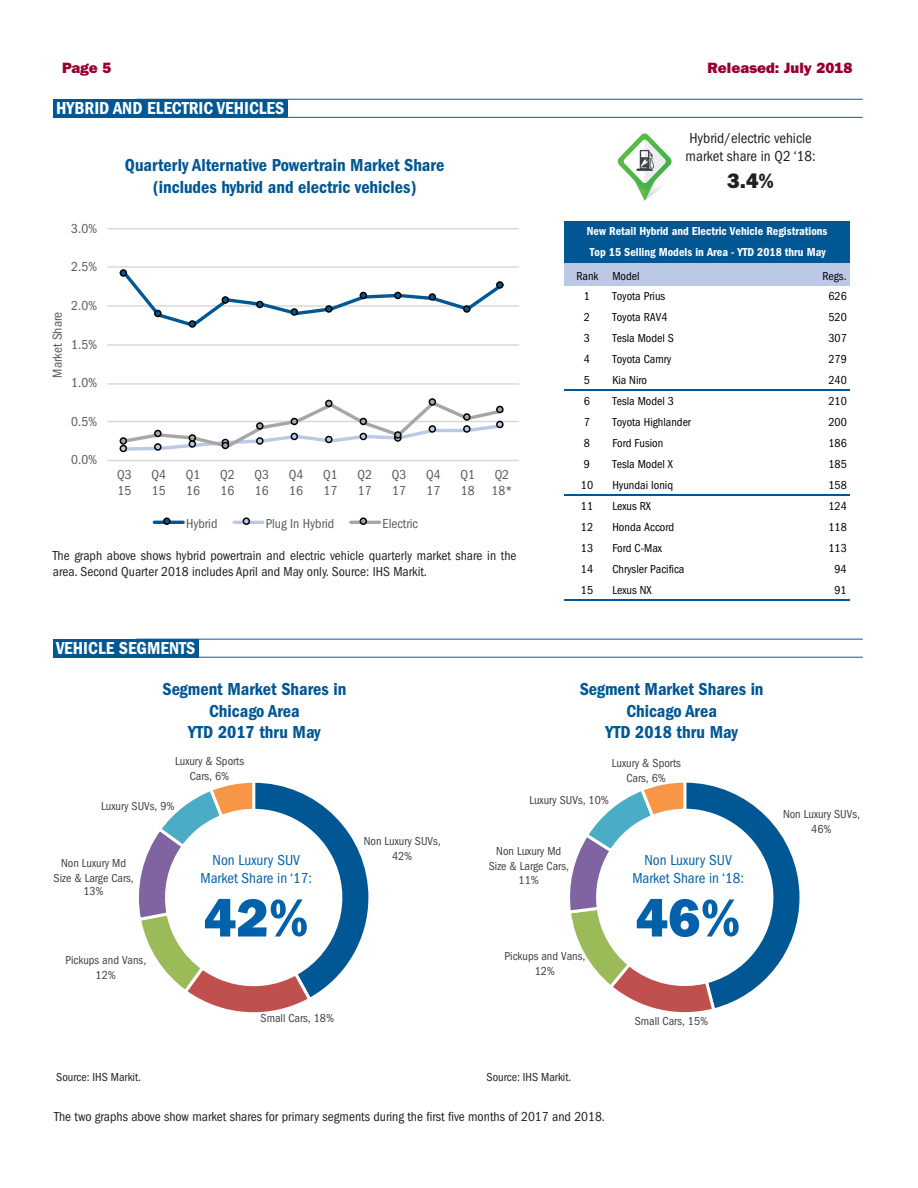
<style>
.page{position:relative;width:918px;height:1188px;background:#fff}
.page>*{position:absolute;margin:0;border:0;box-sizing:border-box;transform-origin:0 0}
.Data_Source{font:54px "ITC Franklin Gothic Std Hvy";color:#0161aa}
.Body{font:21px "ITC Franklin Gothic Std Hvy";color:#231f20}
.Graph_and_table_head{font:18px "ITC Franklin Gothic Std Dm Cd";color:#005794}
.Graph_and_table_head-2{font:18px "ITC Franklin Gothic Std Dm Cd";color:#fff}
.Data_Source-2{font:condensed 15px/18px "ITC Franklin Gothic Std";color:#0161aa;text-align:center}
.Body-2{font:condensed 15px/18px "ITC Franklin Gothic Std";color:#231f20}
.t1{font:15px "ITC Franklin Gothic Std Hvy";color:#98012d}
.Body-3{font:condensed 13.5px/16.5px "ITC Franklin Gothic Std";color:#231f20}
.t2{font:condensed 13.5px/16.5px "ITC Franklin Gothic Std";color:#595959}
.t3{font:condensed 12px "ITC Franklin Gothic Std";color:#000}
.t4{font:condensed 12px/15px "ITC Franklin Gothic Std";color:#404040;text-align:center}
.t5{font:12px/21px "ITC Franklin Gothic Std Dm Cd";color:#fff}
.Body-4{font:condensed 12px "ITC Franklin Gothic Std";color:#231f20}
</style>
<div class="page">
<hr style="left:107px;top:421px;width:412px;height:1px;background:#d9d9d9">
<hr style="left:107px;top:383px;width:412px;height:2px;background:#d9d9d9">
<hr style="left:107px;top:344px;width:412px;height:2px;background:#d9d9d9">
<hr style="left:107px;top:305px;width:412px;height:2px;background:#d9d9d9">
<hr style="left:107px;top:266px;width:412px;height:2px;background:#d9d9d9">
<hr style="left:107px;top:228px;width:412px;height:1px;background:#d9d9d9">
<hr style="left:107px;top:460px;width:412px;height:1px;background:#d9d9d9">
<svg style="left:120px;top:269px;width:381px;height:59px"></svg>
<div style="left:496px;top:281px;width:8px;height:8px;border:2px solid #000;border-radius:50%"></div>
<div style="left:429px;top:398px;width:7px;height:8px;border:2px solid #000;border-radius:50%"></div>
<svg style="left:120px;top:399px;width:386px;height:53px"></svg>
<div style="left:496px;top:406px;width:8px;height:7px;border:2px solid #000;border-radius:50%"></div>
<hr style="left:154px;top:521px;width:29px;height:3px;background:#005794">
<div style="left:163px;top:517px;width:8px;height:8px;border:2px solid #000;border-radius:50%"></div>
<hr style="left:234px;top:521px;width:29px;height:3px;background:#bbc9e7">
<div style="left:243px;top:517px;width:7px;height:8px;border:2px solid #000;border-radius:50%"></div>
<hr style="left:351px;top:521px;width:29px;height:3px;background:#a6a6a6">
<div style="left:360px;top:517px;width:7px;height:8px;border:2px solid #000;border-radius:50%"></div>
<svg style="left:570px;top:782px;width:230px;height:231px"></svg>
<svg style="left:139px;top:782px;width:230px;height:231px"></svg>
<div style="left:564px;top:222px;width:285px;height:43px;background:#005794"></div>
<div style="left:564px;top:264px;width:285px;height:22px;background:#bbc9e7"></div>
<hr style="left:564px;top:390px;width:285px;height:1px;background:#005794">
<hr style="left:564px;top:495px;width:285px;height:1px;background:#005794">
<hr style="left:564px;top:600px;width:285px;height:1px;background:#005794">
<div style="left:53px;top:639px;width:146px;height:19px;background:#005794"></div>
<hr style="left:136px;top:639px;width:727px;height:1px;background:#015dab">
<hr style="left:134px;top:657px;width:729px;height:1px;background:#015dab">
<div style="left:53px;top:99px;width:235px;height:19px;background:#005794"></div>
<hr style="left:136px;top:99px;width:727px;height:1px;background:#015dab">
<hr style="left:134px;top:117px;width:729px;height:1px;background:#015dab">
<svg style="left:617px;top:133px;width:55px;height:68px"></svg>
<p class="t1" style="left:62px;top:59px;width:51px">Page 5</p>
<p class="t1" style="left:708px;top:59px;width:146px">Released: July 2018</p>
<p class="Graph_and_table_head-2" style="left:56px;top:98px;width:230px">HYBRID AND ELECTRIC VEHICLES</p>
<p class="t2" style="left:71px;top:220px;width:28px">3.0%</p>
<p class="t2" style="left:71px;top:259px;width:28px">2.5%</p>
<p class="t2" style="left:49px;top:378px;width:67px;rotate:-90deg">Market Share</p>
<p class="t2" style="left:71px;top:297px;width:28px">2.0%</p>
<p class="t2" style="left:71px;top:336px;width:28px">1.5%</p>
<p class="t2" style="left:71px;top:375px;width:28px">1.0%</p>
<p class="t2" style="left:71px;top:413px;width:28px">0.5%</p>
<p class="t2" style="left:71px;top:452px;width:28px">0.0%</p>
<p class="Graph_and_table_head" style="left:125px;top:155px;width:321px">Quarterly Alternative Powertrain Market Share</p>
<p class="Graph_and_table_head" style="left:153px;top:176px;width:265px">(includes hybrid and electric vehicles)</p>
<p class="t2" style="left:117px;top:466px;width:16px">Q3<br>15</p>
<p class="t2" style="left:152px;top:466px;width:16px">Q4<br>15</p>
<p class="t2" style="left:186px;top:466px;width:16px">Q1<br>16</p>
<p class="t2" style="left:220px;top:466px;width:16px">Q2<br>16</p>
<p class="t2" style="left:255px;top:466px;width:16px">Q3<br>16</p>
<p class="t2" style="left:289px;top:466px;width:16px">Q4<br>16</p>
<p class="t2" style="left:323px;top:466px;width:16px">Q1<br>17</p>
<p class="t2" style="left:357px;top:466px;width:16px">Q2<br>17</p>
<p class="t2" style="left:392px;top:466px;width:16px">Q3<br>17</p>
<p class="t2" style="left:426px;top:466px;width:16px">Q4<br>17</p>
<p class="t2" style="left:460px;top:466px;width:16px">Q1<br>18</p>
<p class="t2" style="left:492px;top:466px;width:22px">Q2<br>18*</p>
<p class="t2" style="left:186px;top:515px;width:33px">Hybrid</p>
<p class="t2" style="left:266px;top:515px;width:70px">Plug In Hybrid</p>
<p class="t2" style="left:383px;top:515px;width:37px">Electric</p>
<p class="Body-3" style="left:53px;top:547px;width:465px">The graph above shows hybrid powertrain and electric vehicle quarterly market share in the area. Second Quarter 2018 includes April and May only. Source: IHS Markit.</p>
<p class="Body-2" style="left:686px;top:129px;width:132px">Hybrid/electric vehicle market share in Q2 ‘18:</p>
<p class="Body" style="left:727px;top:169px;width:49px">3.4%</p>
<p class="t5" style="left:587px;top:221px;width:242px">New Retail Hybrid and Electric Vehicle Registrations<br>Top 15 Selling Models in Area - YTD 2018 thru May</p>
<p class="t3" style="left:576px;top:269px;width:65px">Rank Model</p>
<p class="t3" style="left:822px;top:269px;width:26px">Regs.</p>
<p class="t3" style="left:584px;top:289px;width:8px">1</p>
<p class="t3" style="left:612px;top:289px;width:54px">Toyota Prius</p>
<p class="t3" style="left:828px;top:289px;width:20px">626</p>
<p class="t3" style="left:584px;top:310px;width:8px">2</p>
<p class="t3" style="left:612px;top:310px;width:57px">Toyota RAV4</p>
<p class="t3" style="left:828px;top:310px;width:20px">520</p>
<p class="t3" style="left:584px;top:331px;width:8px">3</p>
<p class="t3" style="left:612px;top:331px;width:63px">Tesla Model S</p>
<p class="t3" style="left:828px;top:331px;width:20px">307</p>
<p class="t3" style="left:584px;top:352px;width:8px">4</p>
<p class="t3" style="left:612px;top:352px;width:61px">Toyota Camry</p>
<p class="t3" style="left:828px;top:352px;width:20px">279</p>
<p class="t3" style="left:584px;top:373px;width:8px">5</p>
<p class="t3" style="left:612px;top:373px;width:36px">Kia Niro</p>
<p class="t3" style="left:828px;top:373px;width:20px">240</p>
<p class="t3" style="left:584px;top:394px;width:8px">6</p>
<p class="t3" style="left:612px;top:394px;width:63px">Tesla Model 3</p>
<p class="t3" style="left:828px;top:394px;width:20px">210</p>
<p class="t3" style="left:584px;top:415px;width:8px">7</p>
<p class="t3" style="left:612px;top:415px;width:80px">Toyota Highlander</p>
<p class="t3" style="left:828px;top:415px;width:20px">200</p>
<p class="t3" style="left:584px;top:436px;width:8px">8</p>
<p class="t3" style="left:612px;top:436px;width:52px">Ford Fusion</p>
<p class="t3" style="left:828px;top:436px;width:20px">186</p>
<p class="t3" style="left:584px;top:457px;width:8px">9</p>
<p class="t3" style="left:612px;top:457px;width:62px">Tesla Model X</p>
<p class="t3" style="left:828px;top:457px;width:20px">185</p>
<p class="t3" style="left:581px;top:478px;width:14px">10</p>
<p class="t3" style="left:612px;top:478px;width:62px">Hyundai Ioniq</p>
<p class="t3" style="left:828px;top:478px;width:20px">158</p>
<p class="t3" style="left:581px;top:499px;width:14px">11</p>
<p class="t3" style="left:612px;top:499px;width:40px">Lexus RX</p>
<p class="t3" style="left:828px;top:499px;width:20px">124</p>
<p class="t3" style="left:581px;top:520px;width:14px">12</p>
<p class="t3" style="left:612px;top:520px;width:63px">Honda Accord</p>
<p class="t3" style="left:828px;top:520px;width:20px">118</p>
<p class="t3" style="left:581px;top:541px;width:14px">13</p>
<p class="t3" style="left:612px;top:541px;width:51px">Ford C-Max</p>
<p class="t3" style="left:828px;top:541px;width:20px">113</p>
<p class="t3" style="left:581px;top:562px;width:14px">14</p>
<p class="t3" style="left:612px;top:562px;width:74px">Chrysler Pacifica</p>
<p class="t3" style="left:834px;top:562px;width:14px">94</p>
<p class="t3" style="left:581px;top:583px;width:14px">15</p>
<p class="t3" style="left:612px;top:583px;width:41px">Lexus NX</p>
<p class="t3" style="left:834px;top:583px;width:14px">91</p>
<p class="Graph_and_table_head-2" style="left:56px;top:638px;width:141px">VEHICLE SEGMENTS</p>
<p class="Graph_and_table_head" style="left:163px;top:679px;width:185px">Segment Market Shares in</p>
<p class="Graph_and_table_head" style="left:209px;top:701px;width:92px">Chicago Area</p>
<p class="Graph_and_table_head" style="left:188px;top:722px;width:134px">YTD 2017 thru May</p>
<p class="Graph_and_table_head" style="left:580px;top:679px;width:185px">Segment Market Shares in</p>
<p class="Graph_and_table_head" style="left:626px;top:701px;width:92px">Chicago Area</p>
<p class="Graph_and_table_head" style="left:605px;top:722px;width:134px">YTD 2018 thru May</p>
<p class="t4" style="left:175px;top:754px;width:70px">Luxury &amp; Sports<br>Cars, 6%</p>
<p class="t4" style="left:612px;top:755px;width:70px">Luxury &amp; Sports<br>Cars, 6%</p>
<p class="t4" style="left:101px;top:799px;width:75px">Luxury SUVs, 9%</p>
<p class="t4" style="left:529px;top:793px;width:81px">Luxury SUVs, 10%</p>
<p class="t4" style="left:783px;top:806px;width:78px">Non Luxury SUVs,<br>46%</p>
<p class="t4" style="left:54px;top:855px;width:82px">Non Luxury Md<br>Size &amp; Large Cars,</p>
<p class="t4" style="left:83px;top:884px;width:22px">13%</p>
<p class="t4" style="left:65px;top:952px;width:82px">Pickups and Vans,<br>12%</p>
<p class="Data_Source-2" style="left:201px;top:851px;width:113px">Non Luxury SUV<br>Market Share in ‘17:</p>
<p class="Data_Source" style="left:204px;top:886px;width:106px">42%</p>
<p class="t4" style="left:364px;top:834px;width:78px">Non Luxury SUVs,<br>42%</p>
<p class="t4" style="left:261px;top:1011px;width:75px">Small Cars, 18%</p>
<p class="t4" style="left:489px;top:844px;width:82px">Non Luxury Md<br>Size &amp; Large Cars,</p>
<p class="t4" style="left:519px;top:872px;width:22px">11%</p>
<p class="t4" style="left:505px;top:949px;width:82px">Pickups and Vans,<br>12%</p>
<p class="Body-4" style="left:56px;top:1071px;width:86px">Source: IHS Markit.</p>
<p class="Body-4" style="left:487px;top:1071px;width:86px">Source: IHS Markit.</p>
<p class="Body-3" style="left:54px;top:1108px;width:552px">The two graphs above show market shares for primary segments during the first five months of 2017 and 2018.</p>
<p class="Data_Source-2" style="left:632px;top:851px;width:113px">Non Luxury SUV<br>Market Share in ‘18:</p>
<p class="Data_Source" style="left:636px;top:886px;width:106px">46%</p>
<p class="t4" style="left:635px;top:1014px;width:75px">Small Cars, 15%</p>
</div>
